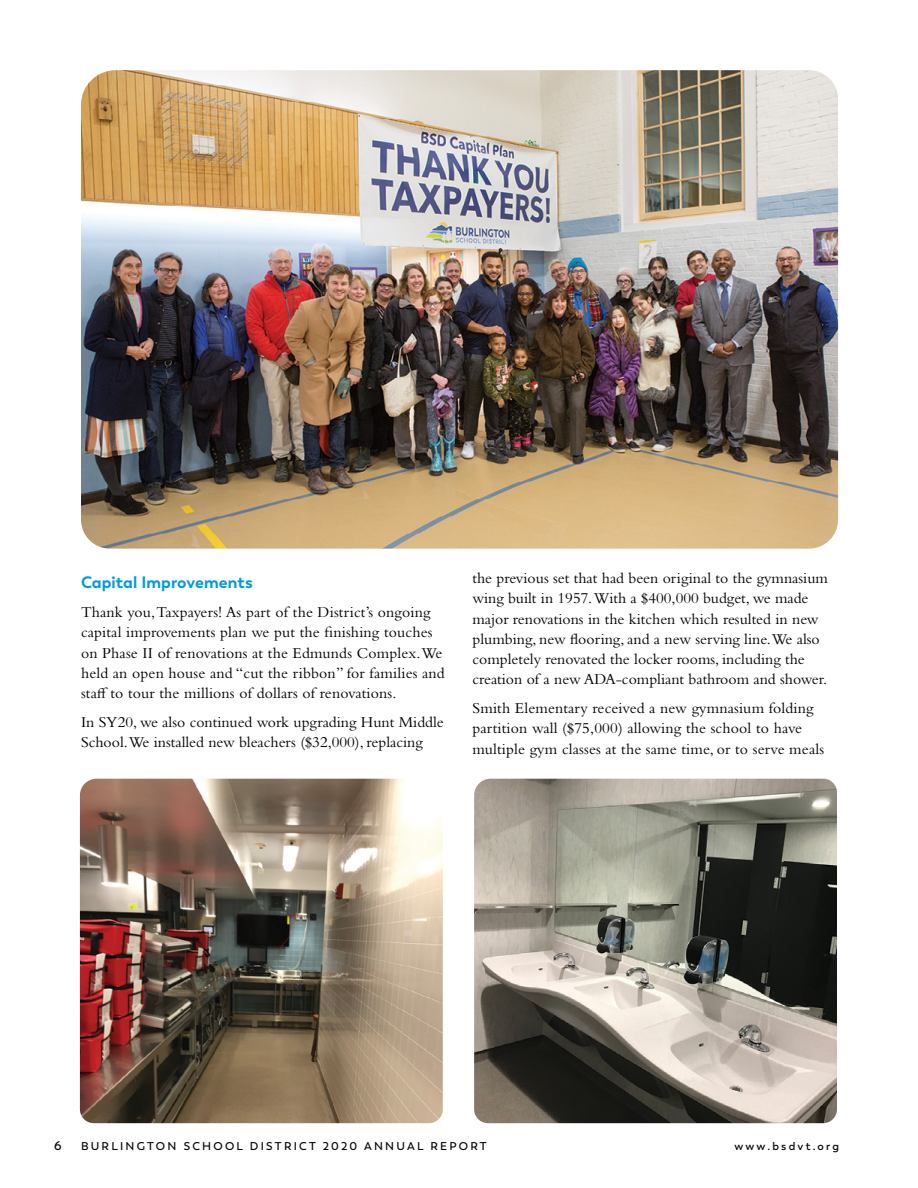
<style>
.page{position:relative;width:918px;height:1188px;background:#fff}
.page>*{position:absolute;margin:0;border:0;box-sizing:border-box;transform-origin:0 0}
.t1{font:700 16.5px "Trenda";letter-spacing:.005em;color:#009ade}
.t2{font:15.75px/20.2px "Bembo Std";color:#000}
.t3{font:600 12.75px "Trenda";color:#000}
.t4{font:600 11.25px "Trenda";letter-spacing:.2em;color:#000}
</style>
<div class="page">
<img style="left:81px;top:70px;width:757px;height:479px">
<img style="left:80px;top:779px;width:363px;height:344px">
<img style="left:474px;top:779px;width:363px;height:344px">
<p class="t1" style="left:81px;top:572px;width:173px">Capital Improvements</p>
<p class="t2" style="left:81px;top:602px;width:365px">Thank you, Taxpayers! As part of the District’s ongoing capital improvements plan we put the finishing touches on Phase II of renovations at the Edmunds Complex. We held an open house and “cut the ribbon” for families and staff to tour the millions of dollars of renovations.</p>
<p class="t2" style="left:81px;top:712px;width:364px">In SY20, we also continued work upgrading Hunt Middle<br>School.We installed new bleachers ($32,000), replacing</p>
<p class="t2" style="left:472px;top:568px;width:357px">the previous set that had been original to the gymnasium wing built in 1957. With a $400,000 budget, we made major renovations in the kitchen which resulted in new plumbing, new flooring, and a new serving line.We also completely renovated the locker rooms, including the creation of a new ADA-compliant bathroom and shower.</p>
<p class="t2" style="left:472px;top:698px;width:353px">Smith Elementary received a new gymnasium folding partition wall ($75,000) allowing the school to have multiple gym classes at the same time, or to serve meals</p>
<p class="t3" style="left:54px;top:1138px;width:9px">6</p>
<p class="t4" style="left:81px;top:1140px;width:407px">BURLINGTON SCHOOL DISTRICT 2020 ANNUAL REPORT</p>
<p class="t4" style="left:734px;top:1140px;width:106px">www.bsdvt.org</p>
</div>
